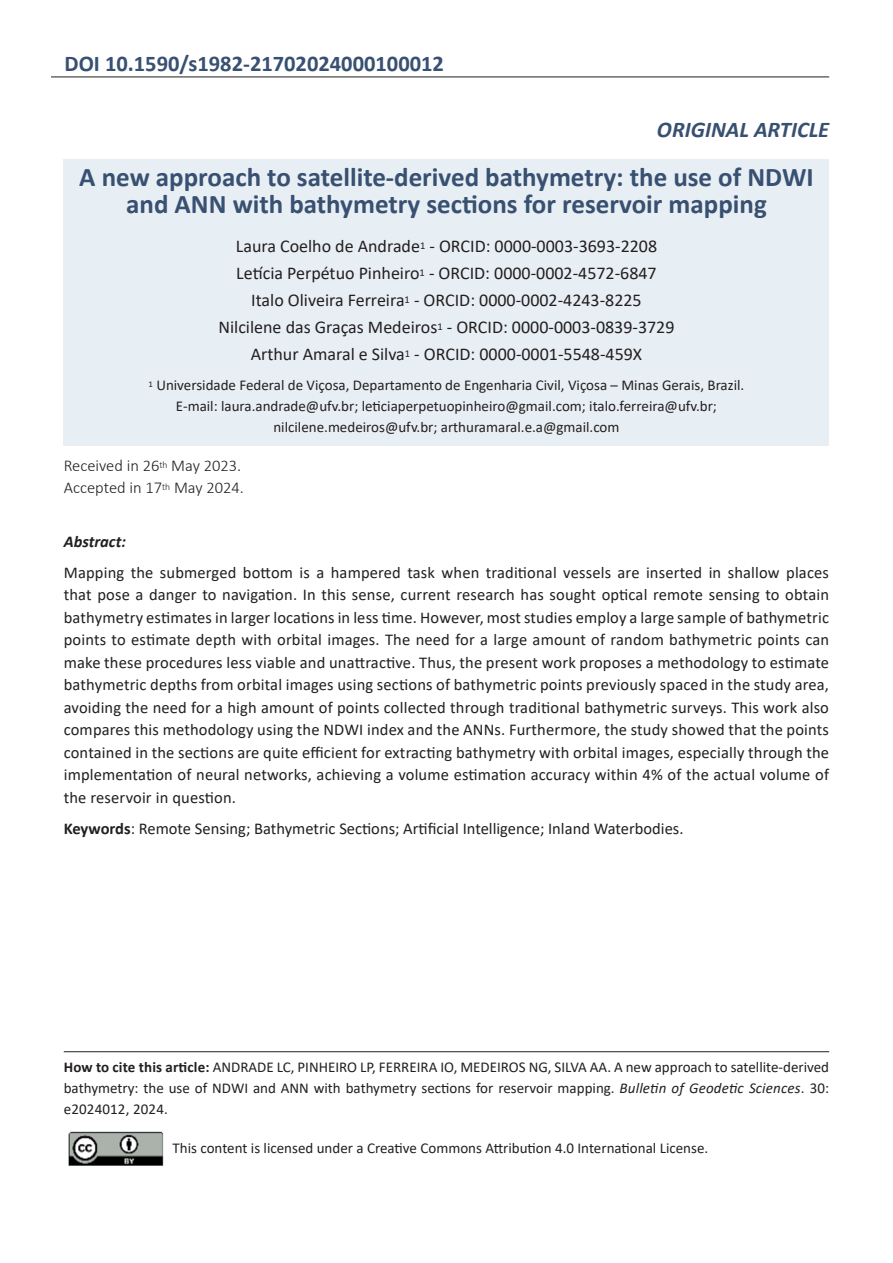
<style>
.page{position:relative;width:893px;height:1263px;background:#fff}
.page>*{position:absolute;margin:0;border:0;box-sizing:border-box;transform-origin:0 0}
.Titulo_do_artigo{font:700 27px/27px "Calibri";color:#385071;text-align:center}
.t1{font:700 22.5px "Calibri";color:#385071}
.t2{font:italic 700 22.5px "Calibri";color:#385071}
.Autores{font:18px "Calibri";color:#231f20}
.Abstract___Resumo{font:16.5px/22.5px "Calibri";color:#231f20;text-align:justify}
.Data_Sub__Aceite{font:300 16.5px "Calibri";color:#231f20}
.Abstract___Resumo-2{font:italic 700 16.5px "Calibri";color:#231f20}
.Afiliação{font:15px/21px "Calibri";color:#231f20;text-align:justify}
.s1{font-weight:700}
.s2{font-style:italic}
</style>
<div class="page">
<hr style="left:64px;top:1051px;width:765px;height:1px;background:#231f20">
<div style="left:64px;top:159px;width:765px;height:287px;background:#e8eff4"></div>
<hr style="left:51px;top:77px;width:778px;height:1px;background:#231f20">
<img style="left:68px;top:1131px;width:96px;height:34px">
<h2 class="t1" style="left:65px;top:48px;width:381px">DOI 10.1590/s1982-21702024000100012</h2>
<h2 class="t2" style="left:657px;top:113px;width:174px">ORIGINAL ARTICLE</h2>
<p class="Titulo_do_artigo" style="left:79px;top:163px;width:736px">A new approach to satellite-derived bathymetry: the use of NDWI and ANN with bathymetry sections for reservoir mapping</p>
<p class="Autores" style="left:236px;top:234px;width:423px">Laura Coelho de Andrade<sup>1</sup> - ORCID: 0000-0003-3693-2208</p>
<p class="Autores" style="left:236px;top:261px;width:422px">Letícia Perpétuo Pinheiro<sup>1</sup> - ORCID: 0000-0002-4572-6847</p>
<p class="Autores" style="left:251px;top:288px;width:392px">Italo Oliveira Ferreira<sup>1</sup> - ORCID: 0000-0002-4243-8225</p>
<p class="Autores" style="left:218px;top:315px;width:457px">Nilcilene das Graças Medeiros<sup>1</sup> - ORCID: 0000-0003-0839-3729</p>
<p class="Autores" style="left:251px;top:342px;width:393px">Arthur Amaral e Silva<sup>1</sup> - ORCID: 0000-0001-5548-459X</p>
<p class="Afiliação" style="left:149px;top:374px;width:597px;text-align:center"><sup>1</sup> Universidade Federal de Viçosa, Departamento de Engenharia Civil, Viçosa – Minas Gerais, Brazil.<br>E-mail: laura.andrade@ufv.br; leticiaperpetuopinheiro@gmail.com; italo.ferreira@ufv.br; nilcilene.medeiros@ufv.br; arthuramaral.e.a@gmail.com</p>
<p class="Data_Sub__Aceite" style="left:64px;top:455px;width:179px">Received in 26<sup>th</sup> May 2023.</p>
<p class="Data_Sub__Aceite" style="left:64px;top:478px;width:182px">Accepted in 17<sup>th</sup> May 2024.</p>
<p class="Abstract___Resumo-2" style="left:64px;top:530px;width:64px">Abstract:</p>
<p class="Abstract___Resumo" style="left:64px;top:561px;width:767px">Mapping the submerged bottom is a hampered task when traditional vessels are inserted in shallow places that pose a danger to navigation. In this sense, current research has sought optical remote sensing to obtain bathymetry estimates in larger locations in less time. However, most studies employ a large sample of bathymetric points to estimate depth with orbital images. The need for a large amount of random bathymetric points can make these procedures less viable and unattractive. Thus, the present work proposes a methodology to estimate bathymetric depths from orbital images using sections of bathymetric points previously spaced in the study area, avoiding the need for a high amount of points collected through traditional bathymetric surveys. This work also compares this methodology using the NDWI index and the ANNs. Furthermore, the study showed that the points contained in the sections are quite efficient for extracting bathymetry with orbital images, especially through the implementation of neural networks, achieving a volume estimation accuracy within 4% of the actual volume of the reservoir in question.</p>
<p class="Abstract___Resumo" style="left:64px;top:817px;width:621px"><span class="s1">Keywords</span>: Remote Sensing; Bathymetric Sections; Artificial Intelligence; Inland Waterbodies.</p>
<p class="Afiliação" style="left:64px;top:1056px;width:767px"><span class="s1">How to cite this article:</span> ANDRADE LC, PINHEIRO LP, FERREIRA IO, MEDEIROS NG, SILVA AA. A new approach to satellite-derived bathymetry: the use of NDWI and ANN with bathymetry sections for reservoir mapping. <span class="s2">Bulletin of Geodetic Sciences</span>. 30: e2024012, 2024.</p>
<p class="Afiliação" style="left:173px;top:1137px;width:537px">This content is licensed under a Creative Commons Attribution 4.0 International License.</p>
</div>
